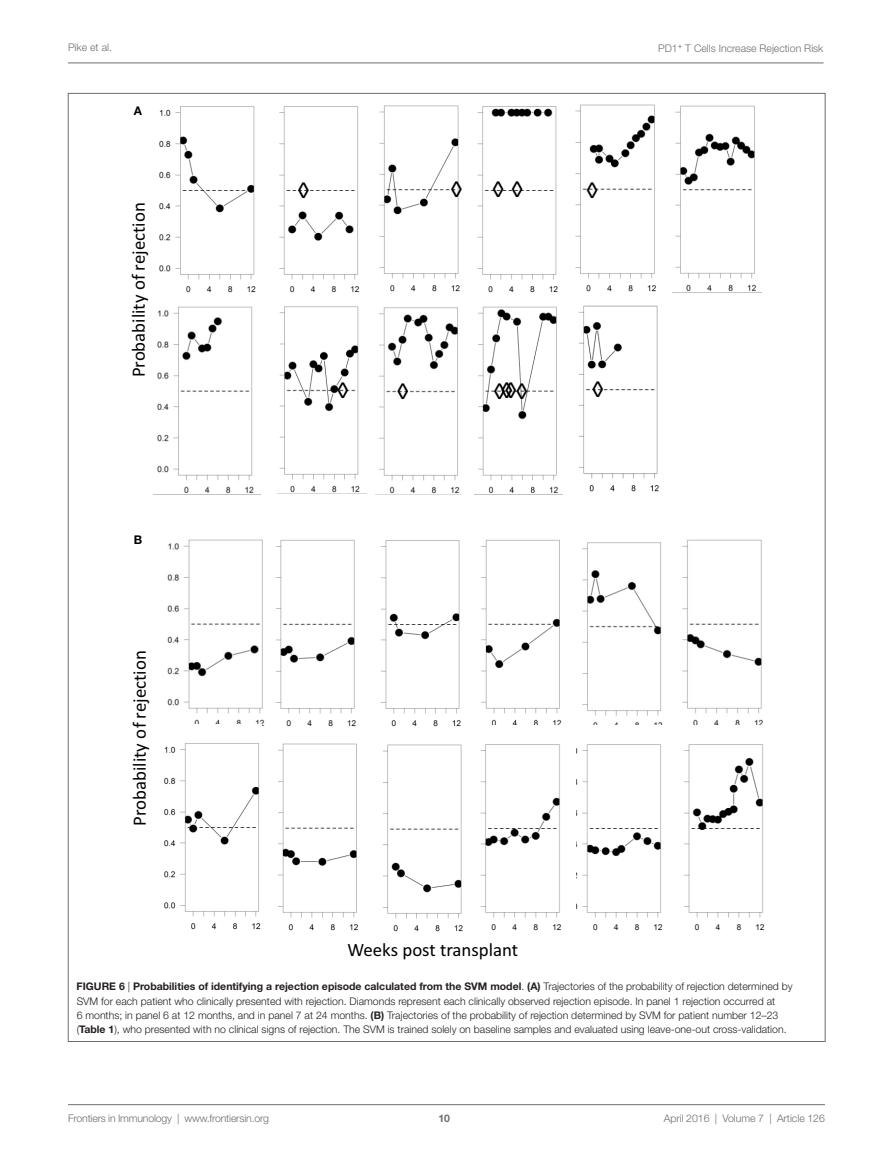
<style>
.page{position:relative;width:893px;height:1170px;background:#fff}
.page>*{position:absolute;margin:0;border:0;box-sizing:border-box;transform-origin:0 0}
.t1{font:24.15px "Calibri";color:#000}
.t2{font:18.9px "Calibri";color:#000}
.t3{font:700 12px "Helvetica Neue LT Std";color:#000}
.t4{font:300 10.5px/14.2px "Helvetica Neue LT Std";color:#231f20}
.t5{font:300 10.5px "Helvetica Neue LT Std";color:#6c6d70}
.t6{font:700 10.5px "Helvetica Neue LT Std";color:#6c6d70}
.s1{font-weight:700}
</style>
<div class="page">
<img style="left:159px;top:106px;width:97px;height:187px">
<img style="left:673px;top:105px;width:88px;height:188px">
<img style="left:157px;top:306px;width:97px;height:188px">
<img style="left:279px;top:106px;width:81px;height:187px">
<img style="left:379px;top:105px;width:81px;height:187px">
<img style="left:478px;top:106px;width:80px;height:187px">
<img style="left:575px;top:105px;width:81px;height:187px">
<img style="left:279px;top:306px;width:81px;height:187px">
<img style="left:379px;top:307px;width:81px;height:187px">
<img style="left:478px;top:306px;width:80px;height:188px">
<img style="left:578px;top:305px;width:81px;height:187px">
<img style="left:167px;top:539px;width:98px;height:187px">
<img style="left:275px;top:539px;width:81px;height:187px">
<img style="left:381px;top:540px;width:80px;height:187px">
<img style="left:482px;top:539px;width:80px;height:186px">
<img style="left:582px;top:542px;width:81px;height:183px">
<img style="left:682px;top:539px;width:81px;height:186px">
<img style="left:164px;top:724px;width:97px;height:205px">
<img style="left:278px;top:743px;width:81px;height:187px">
<img style="left:382px;top:744px;width:81px;height:187px">
<img style="left:480px;top:744px;width:82px;height:187px">
<img style="left:576px;top:744px;width:188px;height:187px">
<hr style="left:68px;top:63px;width:756px;height:1px;background:#6c6d70">
<hr style="left:68px;top:1104px;width:757px;height:1px;background:#6c6d70">
<p class="t5" style="left:68px;top:41px;width:45px">Pike et al.</p>
<p class="t5" style="left:658px;top:42px;width:167px">PD1<sup>+</sup> T Cells Increase Rejection Risk</p>
<p class="t3" style="left:134px;top:103px;width:10px">A</p>
<h2 class="t2" style="left:127px;top:377px;width:176px;rotate:-90deg">yt i l ibaborP noi tcejerfo</h2>
<p class="t3" style="left:134px;top:532px;width:10px">B</p>
<h2 class="t2" style="left:128px;top:825px;width:177px;rotate:-90deg">yt i l ibaborP noi tcejerfo</h2>
<h1 class="t1" style="left:297px;top:175px;width:14px">◊</h1>
<h1 class="t1" style="left:450px;top:174px;width:75px">◊ ◊◊</h1>
<h1 class="t1" style="left:586px;top:175px;width:14px">◊</h1>
<h1 class="t1" style="left:337px;top:375px;width:14px">◊</h1>
<h1 class="t1" style="left:397px;top:375px;width:14px">◊</h1>
<h1 class="t1" style="left:494px;top:375px;width:36px">◊◊◊ ◊</h1>
<h1 class="t1" style="left:592px;top:374px;width:14px">◊</h1>
<h2 class="t2" style="left:347px;top:938px;width:172px">Weeks post transplant</h2>
<p class="t4" style="left:77px;top:979px;width:718px"><span class="s1">FIG URE 6</span> | <span class="s1">Probabilities of identifying a rejection episode calculated from the SVM model</span>. <span class="s1">(A)</span> Trajectories of the probability of rejection determined by SVM for each patient who clinically presented with rejection. Diamonds represent each clinically observed rejection episode. In panel 1 rejection occurred at<br>6 months; in panel 6 at 12 months, and in panel 7 at 24 months. <span class="s1">(B)</span> Trajectories of the probability of rejection determined by SVM for patient number 12–23 (<span class="s1">Table 1</span>), who presented with no clinical signs of rejection. The SVM is trained solely on baseline samples and evaluated using leave-one-out cross-validation.</p>
<p class="t5" style="left:68px;top:1111px;width:203px">Frontiers in Immunology | www.frontiersin.org</p>
<p class="t5" style="left:664px;top:1111px;width:163px">April 2016 | Volume 7 | Article 126</p>
<p class="t6" style="left:439px;top:1111px;width:13px">10</p>
</div>
